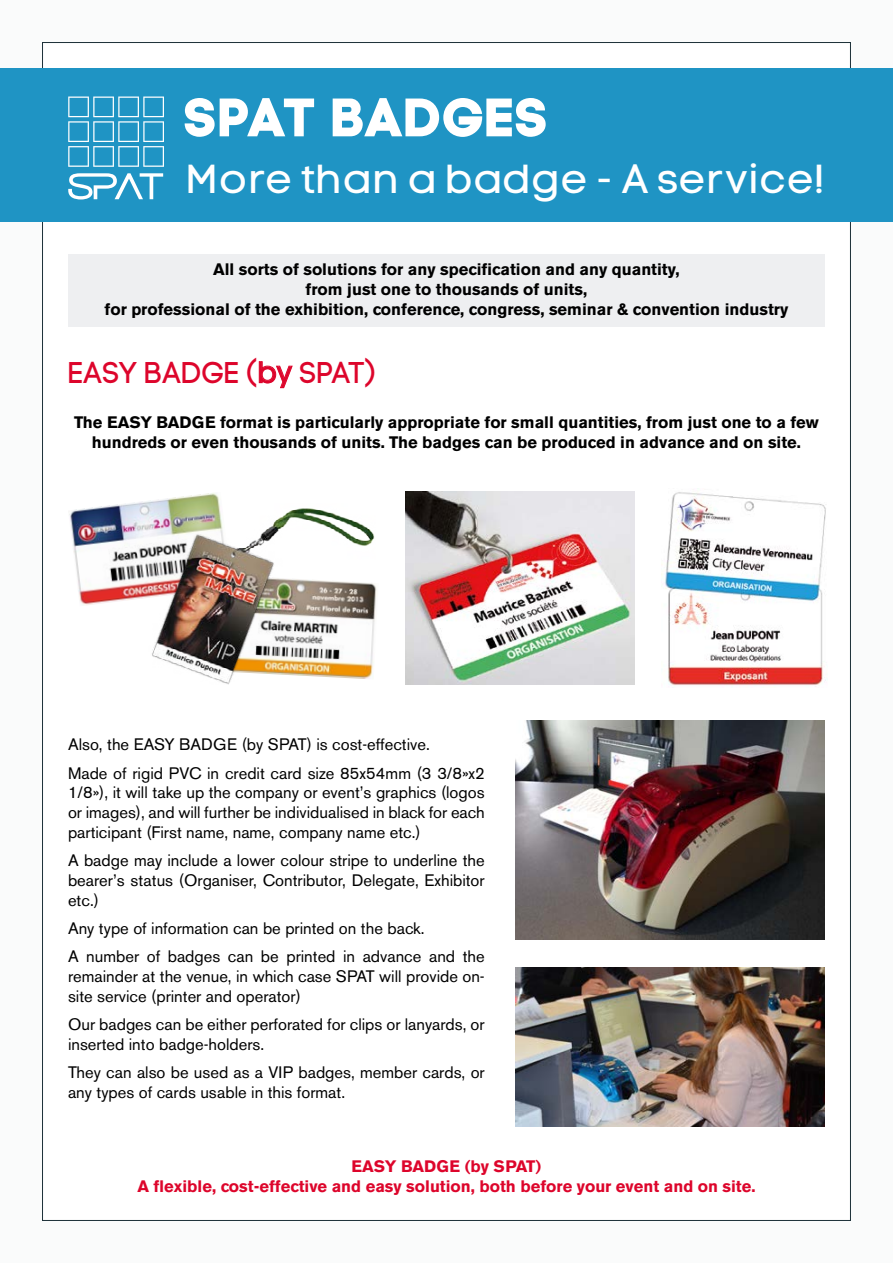
<style>
.page{position:relative;width:893px;height:1263px;background:#fafbfb}
.page>*{position:absolute;margin:0;border:0;box-sizing:border-box;transform-origin:0 0}
.t1{font:54px "Code Pro Bold";letter-spacing:.01em;color:#fff}
.t2{font:40.5px "Code Pro LC";letter-spacing:.01em;color:#fff}
.t3{font:30px "Code Pro";letter-spacing:-.01em;color:#dd052b}
.t4{font:16.5px/19.8px "Akzidenz Grotesk BE";color:#000;text-align:justify}
.t5{font:700 16.5px/19.8px "Akzidenz Grotesk BE";color:#000;text-align:center}
.t6{font:700 16.5px "Akzidenz Grotesk BE";color:#dd052b}
.s1{font-family:"Code Pro LC"}
</style>
<div class="page">
<div style="left:42px;top:42px;width:809px;height:1179px;background:#fff;border:1px solid #1c3038"></div>
<div style="left:0;top:68px;width:893px;height:153px;background:#1f94c4"></div>
<svg style="left:68px;top:97px;width:96px;height:70px"></svg>
<svg style="left:68px;top:173px;width:95px;height:26px"></svg>
<img style="left:516px;top:721px;width:309px;height:218px">
<img style="left:516px;top:967px;width:308px;height:159px">
<div style="left:68px;top:254px;width:757px;height:73px;background:#eeeff1"></div>
<svg style="left:259px;top:361px;width:34px;height:27px"></svg>
<img style="left:406px;top:492px;width:228px;height:192px">
<img style="left:69px;top:493px;width:151px;height:113px">
<img style="left:148px;top:504px;width:227px;height:181px">
<img style="left:661px;top:488px;width:165px;height:199px">
<p class="t1" style="left:185px;top:85px;width:365px">SPAT BADGES</p>
<p class="t2" style="left:185px;top:156px;width:641px">More than a badge - A service!</p>
<p class="t5" style="left:213px;top:260px;width:468px">All sorts of solutions for any specification and any quantity,</p>
<p class="t5" style="left:306px;top:280px;width:283px">from just one to thousands of units,</p>
<p class="t5" style="left:105px;top:299px;width:685px">for professional of the exhibition, conference, congress, seminar &amp; convention industry</p>
<p class="t3" style="left:68px;top:356px;width:310px">EASY BADGE (<span class="s1">by</span> SPAT)</p>
<p class="t5" style="left:74px;top:413px;width:746px">The EASY BADGE format is particularly appropriate for small quantities, from just one to a few hundreds or even thousands of units. The badges can be produced in advance and on site.</p>
<p class="t4" style="left:68px;top:734px;width:363px">Also, the EASY BADGE (by SPAT) is cost-effective.</p>
<p class="t4" style="left:68px;top:763px;width:418px">Made of rigid PVC in credit card size 85x54mm (3 3/8»x2<br>1/8»), it will take up the company or event’s graphics (logos or images), and will further be individualised in black for each participant (First name, name, company name etc.)</p>
<p class="t4" style="left:68px;top:850px;width:418px">A badge may include a lower colour stripe to underline the bearer’s status (Organiser, Contributor, Delegate, Exhibitor etc.)</p>
<p class="t4" style="left:68px;top:918px;width:358px">Any type of information can be printed on the back.</p>
<p class="t4" style="left:68px;top:947px;width:418px">A number of badges can be printed in advance and the remainder at the venue, in which case SPAT will provide on&shy;site service (printer and operator)</p>
<p class="t4" style="left:68px;top:1015px;width:418px">Our badges can be either perforated for clips or lanyards, or inserted into badge-holders.</p>
<p class="t4" style="left:68px;top:1063px;width:418px">They can also be used as a VIP badges, member cards, or any types of cards usable in this format.</p>
<p class="t6" style="left:352px;top:1156px;width:191px">EASY BADGE (by SPAT)</p>
<p class="t6" style="left:137px;top:1176px;width:620px">A flexible, cost-effective and easy solution, both before your event and on site.</p>
</div>
